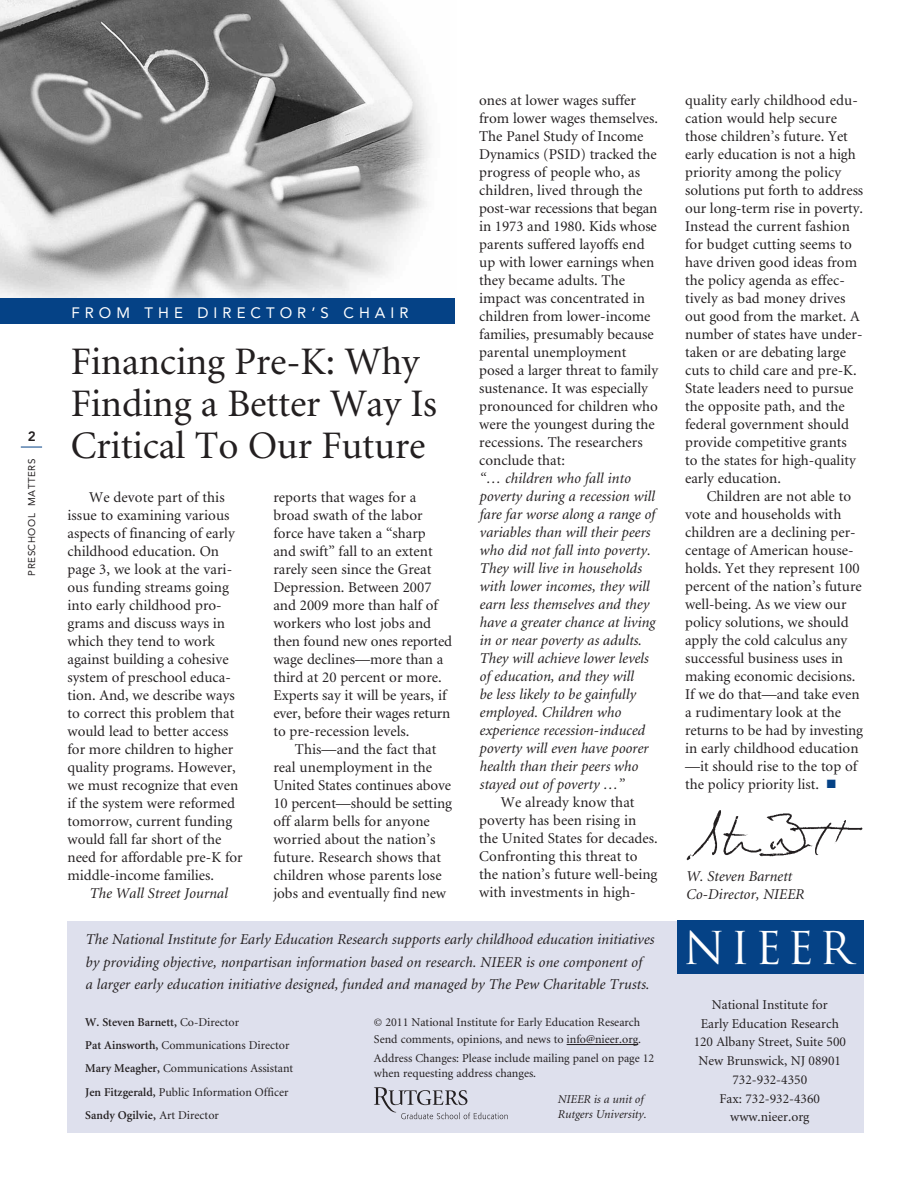
<style>
.page{position:relative;width:918px;height:1188px;background:#fff}
.page>*{position:absolute;margin:0;border:0;box-sizing:border-box;transform-origin:0 0}
.t1{font:44.1px "Trajan";letter-spacing:.115em;color:#fff}
.t2{font:39px/42px "Minion";letter-spacing:-.005em;color:#231f20}
.t3{font:15px/18px "Minion";color:#231f20}
.t4{font:italic 15px/18px "Minion";color:#231f20}
.t5{font:15px "Avenir";letter-spacing:.335em;color:#fff}
.t6{font:13.5px/18.8px "Minion";color:#231f20;text-align:center}
.t7{font:800 13.5px "Avenir";color:#231f20}
.t8{font:12px/23.2px "Minion";color:#231f20}
.t9{font:italic 12px/15px "Minion";color:#231f20}
.t10{font:9.75px "Avenir";letter-spacing:.055em;color:#231f20}
.s1{font-weight:600}
.s2{color:#054286}
</style>
<div class="page">
<svg style="left:21px;top:447px;width:21px;height:1px"></svg>
<img style="left:0;top:0;width:431px;height:298px">
<div style="left:0;top:298px;width:455px;height:26px;background:#054286"></div>
<div style="left:68px;top:921px;width:796px;height:212px;background:#dee0ed"></div>
<hr style="left:567px;top:1044px;width:71px;height:1px;background:#231f20">
<div style="left:678px;top:921px;width:186px;height:53px;background:#054286"></div>
<svg style="left:374px;top:1087px;width:134px;height:32px"></svg>
<img style="left:686px;top:810px;width:177px;height:50px">
<p class="t7" style="left:28px;top:431px;width:9px">2</p>
<p class="t10" style="left:28px;top:576px;width:118px;rotate:-90deg">PRESCHOOL MATTERS</p>
<p class="t5" style="left:71px;top:306px;width:339px">FROM THE DIRECTOR’S CHAIR</p>
<h2 class="t2" style="left:71px;top:344px;width:368px">Financing Pre-K: Why<br>Finding a Better Way Is<br>Critical To Our Future</h2>
<p class="t3" style="left:67px;top:489px;width:177px;text-indent:22px">We devote part of this issue to examining various aspects of financing of early childhood education. On page 3, we look at the vari&shy;ous funding streams going into early childhood pro&shy;grams and discuss ways in which they tend to work against building a cohesive system of preschool educa&shy;tion. And, we describe ways to correct this problem that would lead to better access for more children to higher quality programs. However, we must recognize that even if the system were reformed tomorrow, current funding would fall far short of the need for affordable pre-K for middle-income families.</p>
<p class="t4" style="left:89px;top:885px;width:140px">The Wall Street Journal</p>
<p class="t3" style="left:273px;top:489px;width:180px">reports that wages for a broad swath of the labor force have taken a “sharp<br>and swift” fall to an extent rarely seen since the Great<br>Depression. Between 2007 and 2009 more than half of workers who lost jobs and then found new ones reported wage declines—more than a third at 20 percent or more.<br>Experts say it will be years, if ever, before their wages return to pre-recession levels.</p>
<p class="t3" style="left:273px;top:741px;width:180px;text-indent:22px">This—and the fact that real unemployment in the<br>United States continues above<br>10 percent—should be setting off alarm bells for anyone worried about the nation’s future. Research shows that children whose parents lose jobs and eventually find new</p>
<p class="t3" style="left:479px;top:93px;width:180px">ones at lower wages suffer from lower wages themselves.<br>The Panel Study of Income<br>Dynamics (PSID) tracked the progress of people who, as children, lived through the post-war recessions that began in 1973 and 1980. Kids whose parents suffered layoffs end up with lower earnings when they became adults. The impact was concentrated in children from lower-income families, presumably because parental unemployment posed a larger threat to family sustenance. It was especially pronounced for children who were the youngest during the recessions. The researchers conclude that:</p>
<p class="t4" style="left:479px;top:471px;width:177px">“… children who fall into poverty during a recession will fare far worse along a range of variables than will their peers who did not fall into poverty.<br>They will live in households with lower incomes, they will earn less themselves and they have a greater chance at living in or near poverty as adults.<br>They will achieve lower levels of education, and they will<br>be less likely to be gainfully employed. Children who experience recession-induced poverty will even have poorer health than their peers who stayed out of poverty …”</p>
<p class="t3" style="left:479px;top:795px;width:180px;text-indent:22px">We already know that poverty has been rising in the United States for decades.<br>Confronting this threat to the nation’s future well-being with investments in high-</p>
<p class="t4" style="left:85px;top:929px;width:570px;line-height:22.5px">The National Institute for Early Education Research supports early childhood education initiatives by providing objective, nonpartisan information based on research. NIEER is one component of<br>a larger early education initiative designed, funded and managed by The Pew Charitable Trusts.</p>
<p class="t8" style="left:85px;top:1011px;width:210px"><span class="s1">W. Steven Barnett,</span> Co-Director<br><span class="s1">Pat Ainsworth,</span> Communications Director <span class="s1">Mary Meagher,</span> Communications Assistant <span class="s1">Jen Fitzgerald,</span> Public Information Officer <span class="s1">Sandy Ogilvie,</span> Art Director</p>
<p class="t8" style="left:374px;top:1015px;width:269px;line-height:17.1px">© 2011 National Institute for Early Education Research<br>Send comments, opinions, and news to info@nieer.org.</p>
<p class="t8" style="left:374px;top:1052px;width:282px;line-height:15px">Address Changes: Please include mailing panel on page 12 when requesting address changes.</p>
<p class="t9" style="left:558px;top:1093px;width:90px">NIEER is a unit of<br>Rutgers University.</p>
<p class="t3" style="left:685px;top:93px;width:180px">quality early childhood edu&shy;cation would help secure those children’s future. Yet early education is not a high priority among the policy solutions put forth to address our long-term rise in poverty.<br>Instead the current fashion for budget cutting seems to have driven good ideas from the policy agenda as effec&shy;tively as bad money drives out good from the market. A number of states have under&shy;taken or are debating large cuts to child care and pre-K.<br>State leaders need to pursue the opposite path, and the federal government should provide competitive grants<br>to the states for high-quality early education.</p>
<p class="t3" style="left:685px;top:489px;width:180px;text-indent:22px">Children are not able to vote and households with children are a declining per&shy;centage of American house&shy;holds. Yet they represent 100 percent of the nation’s future well-being. As we view our policy solutions, we should apply the cold calculus any successful business uses in making economic decisions.<br>If we do that—and take even a rudimentary look at the returns to be had by investing in early childhood education —it should rise to the top of the policy priority list. <span class="s2">■</span></p>
<p class="t4" style="left:686px;top:868px;width:120px">W. Steven Barnett<br>Co-Director, NIEER</p>
<h1 class="t1" style="left:684px;top:923px;width:170px">NIEER</h1>
<p class="t6" style="left:694px;top:996px;width:154px">National Institute for<br>Early Education Research<br>120 Albany Street, Suite 500<br>New Brunswick, NJ 08901<br>732-932-4350<br>Fax: 732-932-4360 www.nieer.org</p>
</div>
